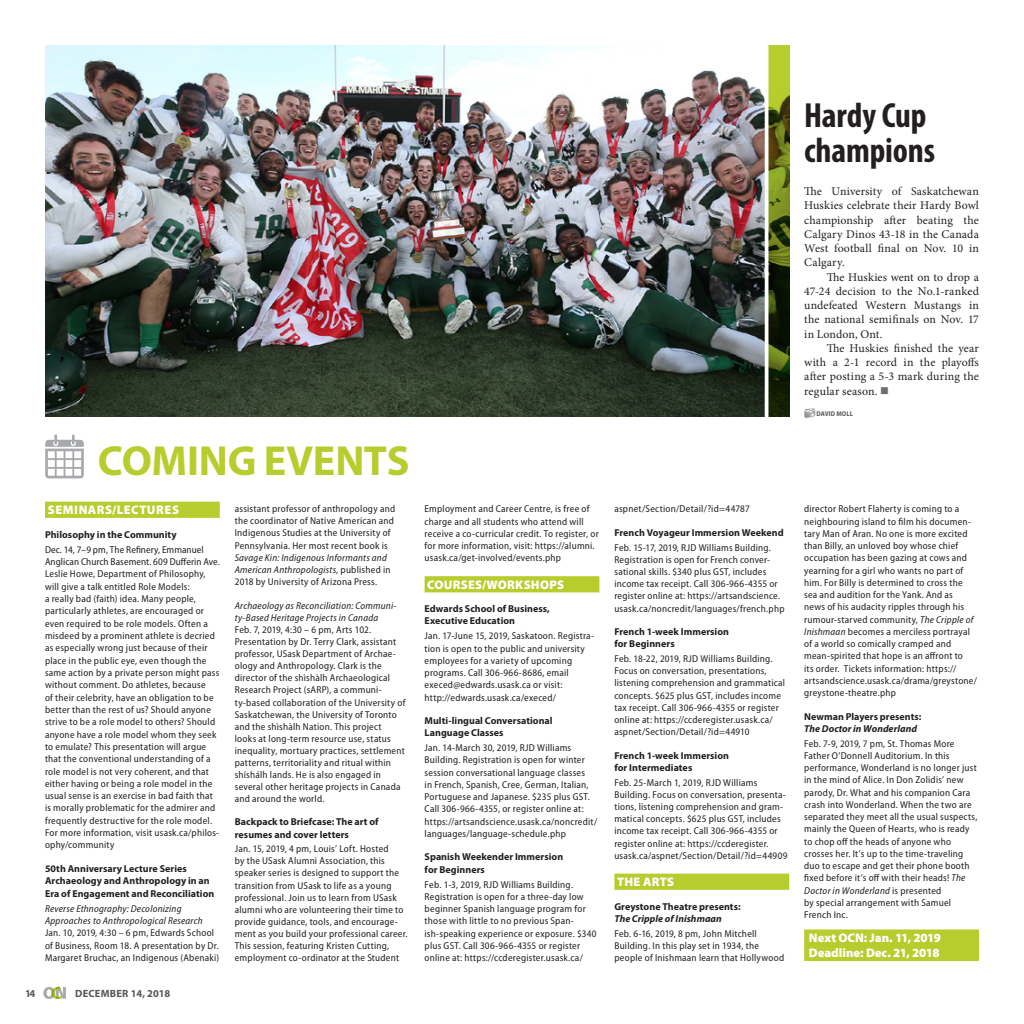
<style>
.page{position:relative;width:1024px;height:1024px;background:#fff}
.page>*{position:absolute;margin:0;border:0;box-sizing:border-box;transform-origin:0 0}
.heading_3{font:700 42.12px "Myriad Pro";letter-spacing:-.005em;color:#b7cd2d}
.heading_3-2{font:700 condensed 35px/35.4px "Myriad Pro";letter-spacing:-.005em;color:#231f20}
.Copy{font:900 12.5px/15.2px "Myriad Pro";letter-spacing:-.005em;color:#fff}
.Copy-2{font:900 12.5px "Myriad Pro";letter-spacing:.015em;color:#fff}
.Copy-3{font:900 12.5px "Myriad Pro";letter-spacing:.045em;color:#fff}
.Copy-4{font:11.88px/14.2px "Minion Pro";letter-spacing:.01em;color:#231f20;text-align:justify}
.t1{font:700 10.5px "Myriad Pro";letter-spacing:.02em;color:#57585a}
.Copy-5{font:semi-condensed 10px/12.2px "Myriad Pro";letter-spacing:.025em;color:#231f20}
.Copy-6{font:700 10px/12.1px "Myriad Pro";letter-spacing:.005em;color:#231f20}
.Copy-7{font:italic semi-condensed 10px/12.4px "Myriad Pro";letter-spacing:.025em;color:#231f20}
.Copy-8{font:semi-condensed 10px/12.4px "Myriad Pro";letter-spacing:.005em;color:#231f20}
.t2{font:700 semi-condensed 6.88px "Myriad Pro";letter-spacing:.01em;color:#57585a}
.s1{font-style:italic}
.s2{color:#6c6d70}
</style>
<div class="page">
<svg style="left:43px;top:987px;width:23px;height:12px"></svg>
<svg style="left:45px;top:434px;width:39px;height:44px"></svg>
<img style="left:45px;top:45px;width:720px;height:371px">
<svg style="left:768px;top:45px;width:21px;height:371px;background:#546119"></svg>
<div style="left:45px;top:502px;width:175px;height:16px;background:#b7cd2d"></div>
<div style="left:425px;top:576px;width:174px;height:16px;background:#b7cd2d"></div>
<div style="left:614px;top:873px;width:175px;height:17px;background:#b7cd2d"></div>
<div style="left:804px;top:929px;width:175px;height:17px;background:#b7cd2d"></div>
<div style="left:804px;top:944px;width:175px;height:17px;background:#b7cd2d"></div>
<p class="heading_3" style="left:98px;top:433px;width:313px">COMING EVENTS</p>
<p class="Copy-3" style="left:48px;top:501px;width:133px">SEMINARS/LECTURES</p>
<p class="Copy-6" style="left:45px;top:528px;width:133px">Philosophy in the Community</p>
<p class="Copy-8" style="left:45px;top:543px;width:176px">Dec. 14, 7–9 pm, The Refinery, Emmanuel<br>Anglican Church Basement. 609 Dufferin Ave.</p>
<p class="Copy-5" style="left:45px;top:568px;width:176px">Leslie Howe, Department of Philosophy, will give a talk entitled Role Models:<br>a really bad (faith) idea. Many people, particularly athletes, are encouraged or even required to be role models. Often a misdeed by a prominent athlete is decried as especially wrong just because of their place in the public eye, even though the same action by a private person might pass without comment. Do athletes, because<br>of their celebrity, have an obligation to be better than the rest of us? Should anyone strive to be a role model to others? Should anyone have a role model whom they seek to emulate? This presentation will argue that the conventional understanding of a role model is not very coherent, and that either having or being a role model in the usual sense is an exercise in bad faith that is morally problematic for the admirer and frequently destructive for the role model.<br>For more information, visit usask.ca/philos&shy;ophy/community</p>
<p class="Copy-6" style="left:45px;top:862px;width:171px">50th Anniversary Lecture Series<br>Archaeology and Anthropology in an<br>Era of Engagement and Reconciliation</p>
<p class="Copy-7" style="left:45px;top:902px;width:159px">Reverse Ethnography: Decolonizing<br>Approaches to Anthropological Research</p>
<p class="Copy-5" style="left:45px;top:927px;width:176px">Jan. 10, 2019, 4:30 – 6 pm, Edwards School of Business, Room 18. A presentation by Dr.<br>Margaret Bruchac, an Indigenous (Abenaki)</p>
<p class="t1" style="left:25px;top:986px;width:12px">14</p>
<p class="t1" style="left:75px;top:986px;width:97px">DECEMBER 14, 2018</p>
<p class="Copy-5" style="left:235px;top:503px;width:162px">assistant professor of anthropology and the coordinator of Native American and Indigenous Studies at the University of Pennsylvania. Her most recent book is <span class="s1">Savage Kin: Indigenous Informants and American Anthropologists</span>, published in 2018 by University of Arizona Press.</p>
<p class="Copy-7" style="left:235px;top:600px;width:163px">Archaeology as Reconciliation: Communi&shy;ty-Based Heritage Projects in Canada</p>
<p class="Copy-5" style="left:235px;top:624px;width:172px">Feb. 7, 2019, 4:30 – 6 pm, Arts 102.<br>Presentation by Dr. Terry Clark, assistant professor, USask Department of Archae&shy;ology and Anthropology. Clark is the director of the shìshàlh Archaeological Research Project (sARP), a communi&shy;ty-based collaboration of the University of Saskatchewan, the University of Toronto and the shìshàlh Nation. This project looks at long-term resource use, status inequality, mortuary practices, settlement patterns, territoriality and ritual within shíshálh lands. He is also engaged in several other heritage projects in Canada and around the world.</p>
<p class="Copy-6" style="left:235px;top:815px;width:145px">Backpack to Briefcase: The art of resumes and cover letters</p>
<p class="Copy-5" style="left:235px;top:843px;width:174px">Jan. 15, 2019, 4 pm, Louis’ Loft. Hosted<br>by the USask Alumni Association, this speaker series is designed to support the transition from USask to life as a young professional. Join us to learn from USask alumni who are volunteering their time to provide guidance, tools, and encourage&shy;ment as you build your professional career.<br>This session, featuring Kristen Cutting, employment co-ordinator at the Student</p>
<p class="Copy-5" style="left:425px;top:503px;width:176px">Employment and Career Centre, is free of charge and all students who attend will receive a co-curricular credit. To register, or for more information, visit: https://alumni. usask.ca/get-involved/events.php</p>
<p class="Copy-2" style="left:427px;top:576px;width:139px">COURSES/WORKSHOPS</p>
<p class="Copy-6" style="left:425px;top:602px;width:127px">Edwards School of Business,<br>Executive Education</p>
<p class="Copy-5" style="left:425px;top:630px;width:171px">Jan. 17-June 15, 2019, Saskatoon. Registra&shy;tion is open to the public and university employees for a variety of upcoming programs. Call 306-966-8686, email execed@edwards.usask.ca or visit:</p>
<p class="Copy-5" style="left:425px;top:691px;width:133px">http://edwards.usask.ca/execed/</p>
<p class="Copy-6" style="left:425px;top:714px;width:130px">Multi-lingual Conversational<br>Language Classes</p>
<p class="Copy-5" style="left:425px;top:742px;width:174px">Jan. 14-March 30, 2019, RJD Williams Building. Registration is open for winter session conversational language classes<br>in French, Spanish, Cree, German, Italian, Portuguese and Japanese. $235 plus GST.<br>Call 306-966-4355, or register online at: https://artsandscience.usask.ca/noncredit/ languages/language-schedule.php</p>
<p class="Copy-6" style="left:425px;top:850px;width:140px">Spanish Weekender Immersion for Beginners</p>
<p class="Copy-5" style="left:425px;top:878px;width:173px">Feb. 1-3, 2019, RJD Williams Building.<br>Registration is open for a three-day low beginner Spanish language program for those with little to no previous Span&shy;ish-speaking experience or exposure. $340 plus GST. Call 306-966-4355 or register online at: https://ccderegister.usask.ca/</p>
<p class="Copy-5" style="left:614px;top:503px;width:137px">aspnet/Section/Detail/?id=44787</p>
<p class="Copy-6" style="left:614px;top:526px;width:171px">French Voyageur Immersion Weekend</p>
<p class="Copy-5" style="left:614px;top:541px;width:172px">Feb. 15-17, 2019, RJD Williams Building.<br>Registration is open for French conver&shy;sational skills. $340 plus GST, includes income tax receipt. Call 306-966-4355 or register online at: https://artsandscience. usask.ca/noncredit/languages/french.php</p>
<p class="Copy-6" style="left:614px;top:625px;width:116px">French 1-week Immersion for Beginners</p>
<p class="Copy-5" style="left:614px;top:653px;width:172px">Feb. 18-22, 2019, RJD Williams Building.<br>Focus on conversation, presentations, listening comprehension and grammatical concepts. $625 plus GST, includes income tax receipt. Call 306-966-4355 or register online at: https://ccderegister.usask.ca/ aspnet/Section/Detail/?id=44910</p>
<p class="Copy-6" style="left:614px;top:749px;width:116px">French 1-week Immersion for Intermediates</p>
<p class="Copy-5" style="left:614px;top:776px;width:175px">Feb. 25-March 1, 2019, RJD Williams Building. Focus on conversation, presenta&shy;tions, listening comprehension and gram&shy;matical concepts. $625 plus GST, includes income tax receipt. Call 306-966-4355 or register online at: https://ccderegister. usask.ca/aspnet/Section/Detail/?id=44909</p>
<p class="Copy-2" style="left:617px;top:873px;width:59px">THE ARTS</p>
<p class="Copy-6" style="left:614px;top:900px;width:128px">Greystone Theatre presents:<br><span class="s1">The Cripple of Inishmaan</span></p>
<p class="Copy-5" style="left:614px;top:927px;width:171px">Feb. 6-16, 2019, 8 pm, John Mitchell<br>Building. In this play set in 1934, the people of Inishmaan learn that Hollywood</p>
<p class="heading_3-2" style="left:804px;top:97px;width:132px">Hardy Cup champions</p>
<p class="Copy-4" style="left:804px;top:184px;width:176px">The University of Saskatchewan Huskies celebrate their Hardy Bowl championship after beating the Calgary Dinos 43-18 in the Canada West football final on Nov. 10 in Calgary.</p>
<p class="Copy-4" style="left:804px;top:270px;width:176px;text-indent:23px">The Huskies went on to drop a 47-24 decision to the No.1-ranked undefeated Western Mustangs in the national semifinals on Nov. 17 in London, Ont.</p>
<p class="Copy-4" style="left:804px;top:341px;width:176px;text-indent:23px">The Huskies finished the year with a 2-1 record in the playoffs after posting a 5-3 mark during the regular season. <span class="s2">■</span></p>
<p class="t2" style="left:816px;top:410px;width:38px">DAVID MOLL</p>
<p class="Copy-5" style="left:804px;top:503px;width:174px">director Robert Flaherty is coming to a neighbouring island to film his documen&shy;tary Man of Aran. No one is more excited than Billy, an unloved boy whose chief occupation has been gazing at cows and yearning for a girl who wants no part of him. For Billy is determined to cross the sea and audition for the Yank. And as<br>news of his audacity ripples through his rumour-starved community, <span class="s1">The Cripple of Inishmaan</span> becomes a merciless portrayal of a world so comically cramped and mean-spirited that hope is an affront to<br>its order. Tickets information: https:// artsandscience.usask.ca/drama/greystone/ greystone-theatre.php</p>
<p class="Copy-6" style="left:804px;top:710px;width:119px">Newman Players presents:<br><span class="s1">The Doctor in Wonderland</span></p>
<p class="Copy-5" style="left:804px;top:737px;width:175px">Feb. 7-9, 2019, 7 pm, St. Thomas More Father O’Donnell Auditorium. In this performance, Wonderland is no longer just in the mind of Alice. In Don Zolidis’ new parody, Dr. What and his companion Cara crash into Wonderland. When the two are separated they meet all the usual suspects, mainly the Queen of Hearts, who is ready to chop off the heads of anyone who crosses her. It’s up to the time-traveling duo to escape and get their phone booth fixed before it’s off with their heads! <span class="s1">The Doctor in Wonderland</span> is presented<br>by special arrangement with Samuel French Inc.</p>
<p class="Copy" style="left:809px;top:929px;width:134px">Next OCN: Jan. 11, 2019<br>Deadline: Dec. 21, 2018</p>
</div>
